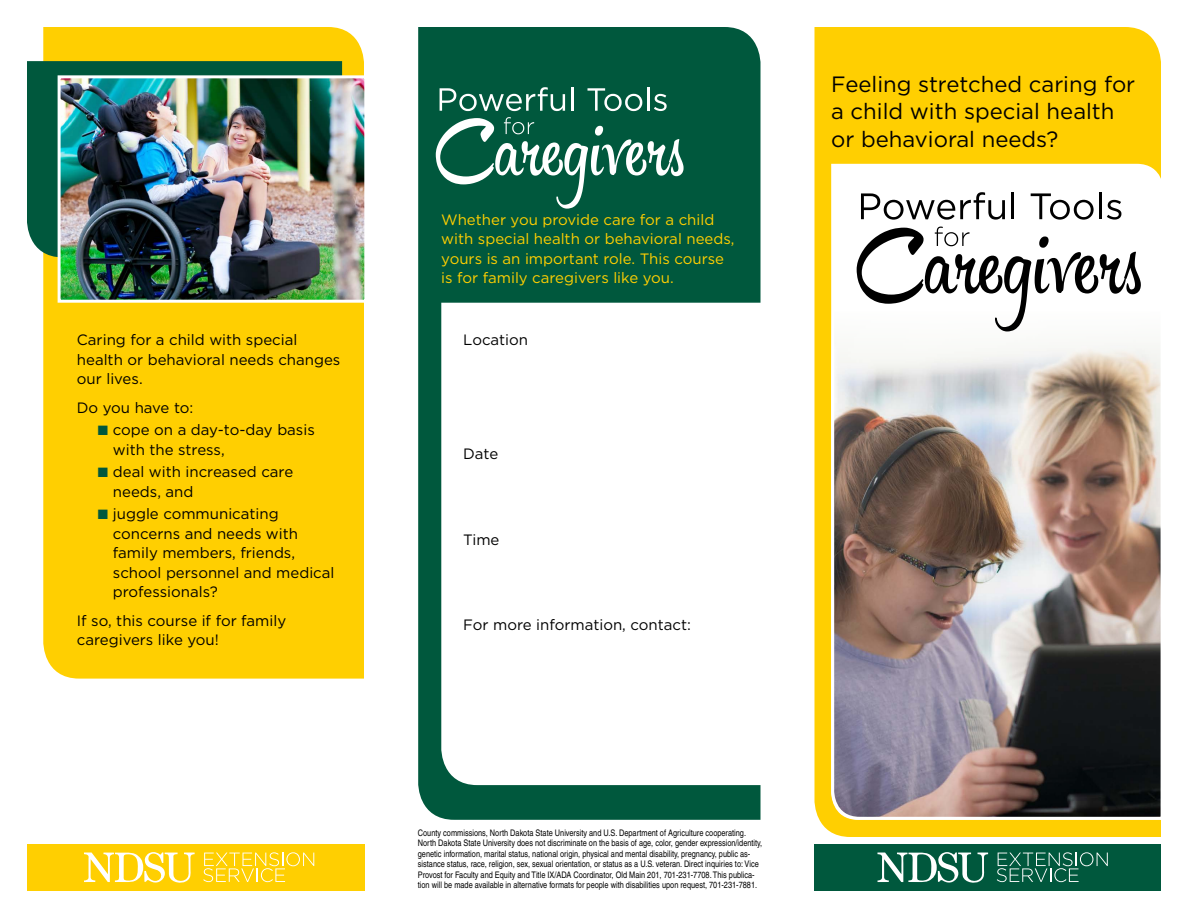
<style>
.page{position:relative;width:1188px;height:918px;background:#fff}
.page>*{position:absolute;margin:0;border:0;box-sizing:border-box;transform-origin:0 0}
.t1{font:22.2px/27.3px "Gotham";color:#000}
.t2{font:15px/19.5px "Gotham";color:#000}
.t3{font:15px/19.5px "Gotham";color:#ffcf01}
.t4{font:condensed 9px/10.5px "Helvetica";color:#000}
.s1{color:#00583d}
</style>
<div class="page">
<div style="left:814px;top:27px;width:347px;height:810px;background:#ffcf01"></div>
<div style="left:418px;top:27px;width:342px;height:793px;background:#00583d"></div>
<div style="left:814px;top:844px;width:347px;height:47px;background:#00583d"></div>
<div style="left:27px;top:844px;width:337px;height:47px;background:#ffcf01"></div>
<svg style="left:877px;top:852px;width:111px;height:31px"></svg>
<svg style="left:997px;top:852px;width:111px;height:30px"></svg>
<svg style="left:84px;top:852px;width:111px;height:31px"></svg>
<svg style="left:203px;top:852px;width:111px;height:30px"></svg>
<svg style="left:440px;top:87px;width:125px;height:24px"></svg>
<hr style="left:571px;top:87px;width:2px;height:24px;background:#fff">
<svg style="left:587px;top:88px;width:55px;height:23px"></svg>
<hr style="left:647px;top:87px;width:3px;height:24px;background:#fff">
<svg style="left:654px;top:94px;width:13px;height:17px"></svg>
<svg style="left:436px;top:117px;width:248px;height:92px;background:#2f7660"></svg>
<svg style="left:441px;top:303px;width:319px;height:482px"></svg>
<svg style="left:831px;top:164px;width:330px;height:129px"></svg>
<div style="left:43px;top:27px;width:321px;height:652px;background:#ffcf01"></div>
<svg style="left:27px;top:61px;width:315px;height:196px;background:#095d42"></svg>
<img style="left:62px;top:79px;width:301px;height:220px">
<div style="left:58px;top:75px;width:309px;height:228px;border:3px solid #fff"></div>
<img style="left:830px;top:293px;width:331px;height:528px">
<svg style="left:861px;top:192px;width:144px;height:28px"></svg>
<hr style="left:1012px;top:192px;width:2px;height:27px;background:#000">
<svg style="left:1031px;top:193px;width:63px;height:27px"></svg>
<hr style="left:1099px;top:192px;width:3px;height:27px;background:#000">
<svg style="left:1107px;top:200px;width:14px;height:20px"></svg>
<svg style="left:857px;top:227px;width:284px;height:104px"></svg>
<h2 class="t2" style="left:77px;top:330px;width:265px">Caring for a child with special health or behavioral needs changes our lives.</h2>
<h2 class="t2" style="left:77px;top:397px;width:118px">Do you have to:</h2>
<h2 class="t2" style="left:113px;top:420px;width:203px;text-indent:-15px"><span class="s1">■</span> cope on a day-to-day basis with the stress,</h2>
<h2 class="t2" style="left:113px;top:462px;width:182px;text-indent:-15px"><span class="s1">■</span> deal with increased care needs, and</h2>
<h2 class="t2" style="left:113px;top:504px;width:223px;text-indent:-15px"><span class="s1">■</span> juggle communicating concerns and needs with family members, friends, school personnel and medical professionals?</h2>
<h2 class="t2" style="left:77px;top:610px;width:211px">If so, this course if for family caregivers like you!</h2>
<h2 class="t3" style="left:441px;top:210px;width:295px">Whether you provide care for a child with special health or behavioral needs, yours is an important role. This course is for family caregivers like you.</h2>
<h2 class="t2" style="left:463px;top:330px;width:66px">Location</h2>
<h2 class="t2" style="left:463px;top:444px;width:37px">Date</h2>
<h2 class="t2" style="left:463px;top:529px;width:38px">Time</h2>
<h2 class="t2" style="left:463px;top:615px;width:229px">For more information, contact:</h2>
<h1 class="t1" style="left:831px;top:70px;width:306px">Feeling stretched caring for a child with special health or behavioral needs?</h1>
<p class="t4" style="left:418px;top:827px;width:346px">County commissions, North Dakota State University and U.S. Department of Agriculture cooperating.<br>North Dakota State University does not discriminate on the basis of age, color, gender expression/identity, genetic information, marital status, national origin, physical and mental disability, pregnancy, public as&shy;sistance status, race, religion, sex, sexual orientation, or status as a U.S. veteran. Direct inquiries to: Vice Provost for Faculty and Equity and Title IX/ADA Coordinator, Old Main 201, 701-231-7708. This publica&shy;tion will be made available in alternative formats for people with disabilities upon request, 701-231-7881.</p>
</div>
